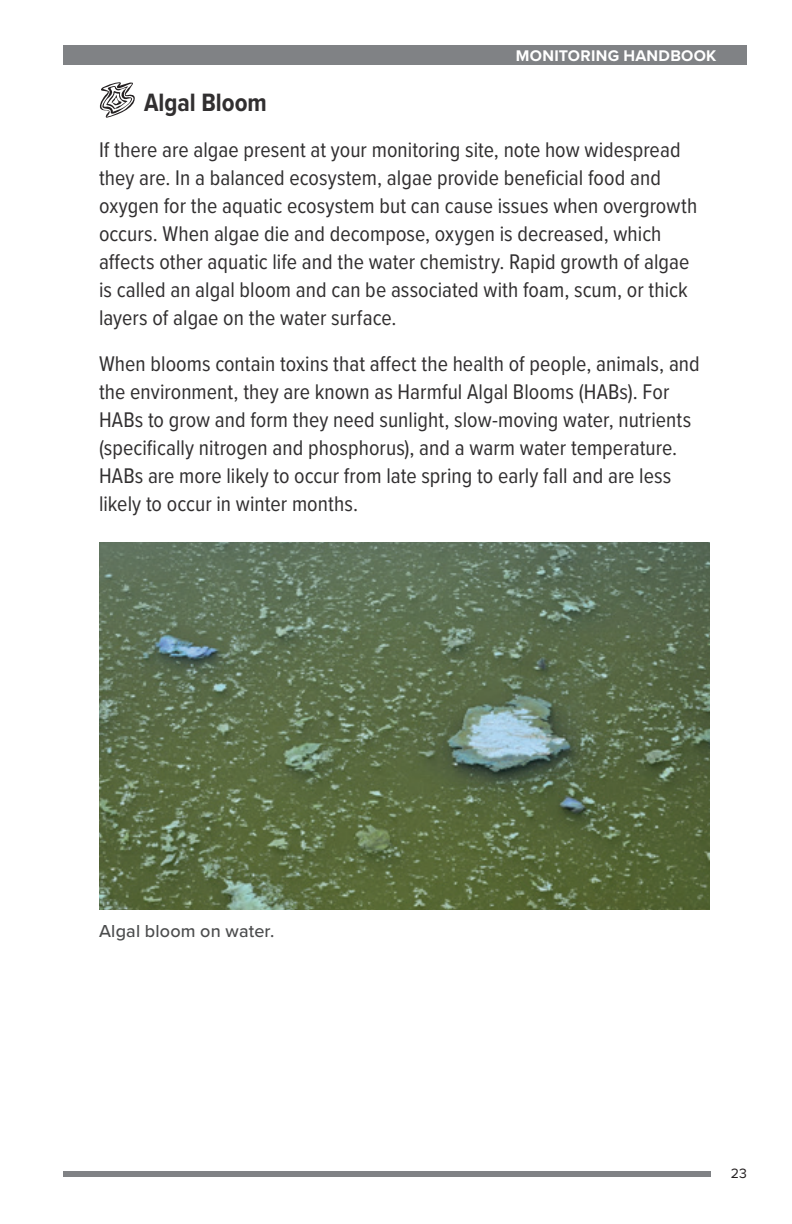
<style>
.page{position:relative;width:792px;height:1224px;background:#fff}
.page>*{position:absolute;margin:0;border:0;box-sizing:border-box;transform-origin:0 0}
.t1{font:700 26px "Proxima Nova Cond";color:#312f30}
.t2{font:22px/28px "Proxima Nova Cond";color:#312f30}
.t3{font:500 18px "Proxima Nova";letter-spacing:.01em;color:#4b4c4d}
.t4{font:700 16px "Proxima Nova";letter-spacing:.02em;color:#fff}
.t5{font:14px "Proxima Nova";color:#231f20}
</style>
<div class="page">
<div style="left:63px;top:45px;width:684px;height:20px;background:#808285"></div>
<div style="left:63px;top:1172px;width:648px;height:5px;background:#808285"></div>
<img style="left:99px;top:543px;width:611px;height:366px">
<svg style="left:99px;top:82px;width:36px;height:36px"></svg>
<p class="t4" style="left:516px;top:44px;width:202px">MONITORING HANDBOOK</p>
<p class="t1" style="left:144px;top:83px;width:124px">Algal Bloom</p>
<p class="t2" style="left:99px;top:134px;width:600px">If there are algae present at your monitoring site, note how widespread they are. In a balanced ecosystem, algae provide beneficial food and oxygen for the aquatic ecosystem but can cause issues when overgrowth occurs. When algae die and decompose, oxygen is decreased, which affects other aquatic life and the water chemistry. Rapid growth of algae is called an algal bloom and can be associated with foam, scum, or thick layers of algae on the water surface.</p>
<p class="t2" style="left:99px;top:348px;width:602px">When blooms contain toxins that affect the health of people, animals, and the environment, they are known as Harmful Algal Blooms (HABs). For HABs to grow and form they need sunlight, slow-moving water, nutrients (specifically nitrogen and phosphorus), and a warm water temperature.<br>HABs are more likely to occur from late spring to early fall and are less likely to occur in winter months.</p>
<p class="t3" style="left:99px;top:917px;width:177px">Algal bloom on water.</p>
<p class="t5" style="left:731px;top:1163px;width:18px">23</p>
</div>
